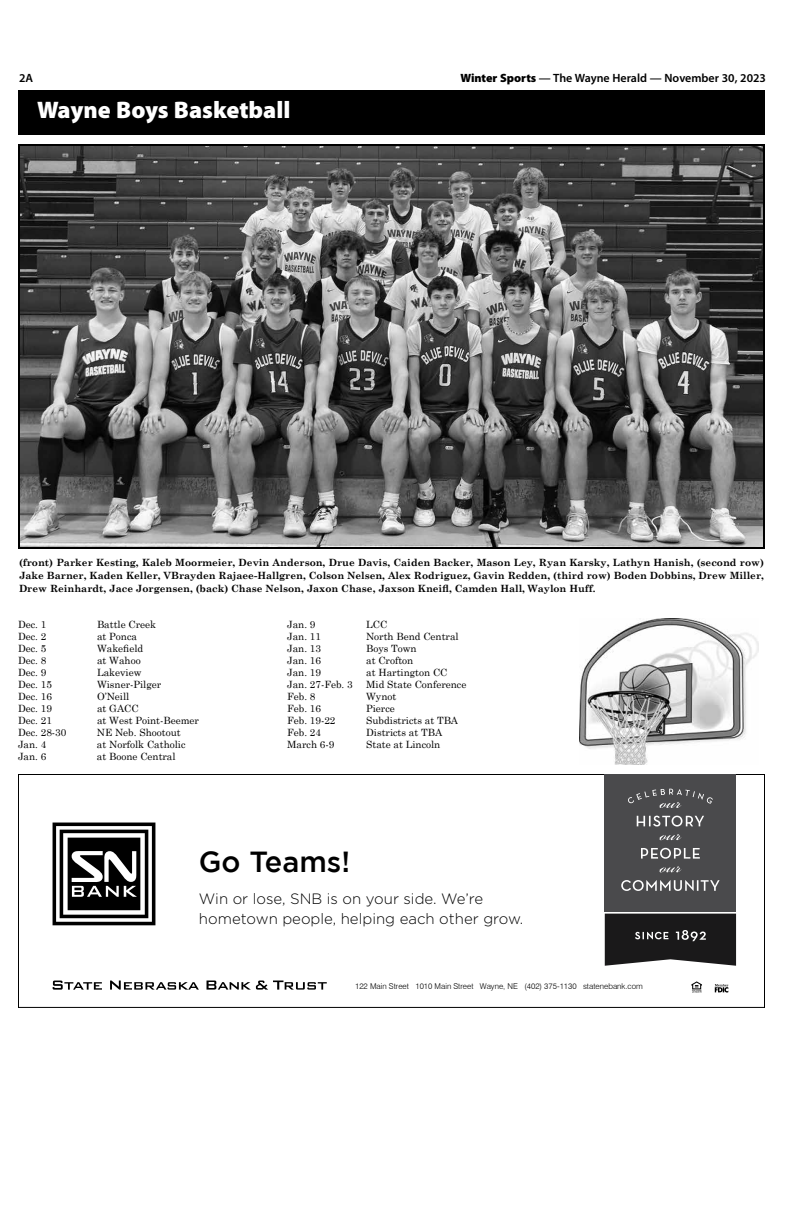
<style>
.page{position:relative;width:792px;height:1224px;background:#fff}
.page>*{position:absolute;margin:0;border:0;box-sizing:border-box;transform-origin:0 0}
.t1{font:500 29px "Gotham";color:#000}
.t2{font:900 24px "Myriad Pro";color:#fff}
.t3{font:300 15px/20px "Gotham";color:#000}
.t4{font:600 12px "Myriad Pro";color:#000}
.t5{font:10px "Century Schoolbook";color:#000}
.t6{font:700 10px/13px "Century Schoolbook";color:#000;text-align:justify}
.t7{font:300 8px "Swiss 721 BT";color:#000}
.s1{font-weight:900}
</style>
<div class="page">
<div style="left:18px;top:90px;width:747px;height:45px;background:#000"></div>
<img style="left:21px;top:147px;width:741px;height:399px">
<div style="left:18px;top:144px;width:747px;height:405px;border:2px solid #000"></div>
<img style="left:579px;top:619px;width:180px;height:146px">
<div style="left:18px;top:774px;width:747px;height:234px;border:1px solid #000"></div>
<svg style="left:53px;top:823px;width:102px;height:102px"></svg>
<div style="left:605px;top:774px;width:131px;height:137px;background:#4a4a4c"></div>
<svg style="left:605px;top:914px;width:131px;height:52px;background:#302f30"></svg>
<svg style="left:621px;top:880px;width:99px;height:11px"></svg>
<svg style="left:628px;top:789px;width:85px;height:19px"></svg>
<svg style="left:637px;top:816px;width:67px;height:11px"></svg>
<svg style="left:641px;top:848px;width:59px;height:11px"></svg>
<svg style="left:659px;top:834px;width:22px;height:6px"></svg>
<svg style="left:659px;top:866px;width:22px;height:6px"></svg>
<svg style="left:53px;top:981px;width:274px;height:9px"></svg>
<svg style="left:715px;top:984px;width:13px;height:9px"></svg>
<svg style="left:691px;top:981px;width:11px;height:12px"></svg>
<p class="t4" style="left:19px;top:70px;width:16px">2A</p>
<p class="t4" style="left:461px;top:70px;width:307px"><span class="s1">Winter Sports</span> — The Wayne Herald — November 30, 2023</p>
<h2 class="t2" style="left:37px;top:94px;width:255px">Wayne Boys Basketball</h2>
<p class="t6" style="left:19px;top:556px;width:746px">(front) Parker Kesting, Kaleb Moormeier, Devin Anderson, Drue Davis, Caiden Backer, Mason Ley, Ryan Karsky, Lathyn Hanish, (second row)<br>Jake Barner, Kaden Keller, VBrayden Rajaee-Hallgren, Colson Nelsen, Alex Rodriguez, Gavin Redden, (third row) Boden Dobbins, Drew Miller, Drew Reinhardt, Jace Jorgensen, (back) Chase Nelson, Jaxon Chase, Jaxson Kneifl, Camden Hall, Waylon Huff.</p>
<p class="t5" style="left:18px;top:619px;width:30px">Dec. 1</p>
<p class="t5" style="left:97px;top:619px;width:61px">Battle Creek</p>
<p class="t5" style="left:18px;top:631px;width:30px">Dec. 2</p>
<p class="t5" style="left:97px;top:631px;width:42px">at Ponca</p>
<p class="t5" style="left:18px;top:643px;width:30px">Dec. 5</p>
<p class="t5" style="left:97px;top:643px;width:48px">Wakefield</p>
<p class="t5" style="left:18px;top:655px;width:30px">Dec. 8</p>
<p class="t5" style="left:97px;top:655px;width:45px">at Wahoo</p>
<p class="t5" style="left:18px;top:667px;width:30px">Dec. 9</p>
<p class="t5" style="left:97px;top:667px;width:46px">Lakeview</p>
<p class="t5" style="left:18px;top:679px;width:35px">Dec. 15</p>
<p class="t5" style="left:97px;top:679px;width:66px">Wisner-Pilger</p>
<p class="t5" style="left:18px;top:691px;width:35px">Dec. 16</p>
<p class="t5" style="left:97px;top:691px;width:34px">O’Neill</p>
<p class="t5" style="left:18px;top:703px;width:35px">Dec. 19</p>
<p class="t5" style="left:97px;top:703px;width:43px">at GACC</p>
<p class="t5" style="left:18px;top:715px;width:35px">Dec. 21</p>
<p class="t5" style="left:97px;top:715px;width:104px">at West Point-Beemer</p>
<p class="t5" style="left:18px;top:727px;width:50px">Dec. 28-30</p>
<p class="t5" style="left:97px;top:727px;width:85px">NE Neb. Shootout</p>
<p class="t5" style="left:18px;top:739px;width:30px">Jan. 4</p>
<p class="t5" style="left:97px;top:739px;width:90px">at Norfolk Catholic</p>
<p class="t5" style="left:18px;top:751px;width:30px">Jan. 6</p>
<p class="t5" style="left:97px;top:751px;width:80px">at Boone Central</p>
<p class="t5" style="left:287px;top:619px;width:30px">Jan. 9</p>
<p class="t5" style="left:366px;top:619px;width:23px">LCC</p>
<p class="t5" style="left:287px;top:631px;width:35px">Jan. 11</p>
<p class="t5" style="left:366px;top:631px;width:94px">North Bend Central</p>
<p class="t5" style="left:287px;top:643px;width:35px">Jan. 13</p>
<p class="t5" style="left:366px;top:643px;width:52px">Boys Town</p>
<p class="t5" style="left:287px;top:655px;width:35px">Jan. 16</p>
<p class="t5" style="left:366px;top:655px;width:49px">at Crofton</p>
<p class="t5" style="left:287px;top:667px;width:35px">Jan. 19</p>
<p class="t5" style="left:366px;top:667px;width:83px">at Hartington CC</p>
<p class="t5" style="left:287px;top:679px;width:67px">Jan. 27-Feb. 3</p>
<p class="t5" style="left:366px;top:679px;width:102px">Mid State Conference</p>
<p class="t5" style="left:287px;top:691px;width:30px">Feb. 8</p>
<p class="t5" style="left:366px;top:691px;width:32px">Wynot</p>
<p class="t5" style="left:287px;top:703px;width:35px">Feb. 16</p>
<p class="t5" style="left:366px;top:703px;width:30px">Pierce</p>
<p class="t5" style="left:287px;top:715px;width:50px">Feb. 19-22</p>
<p class="t5" style="left:366px;top:715px;width:94px">Subdistricts at TBA</p>
<p class="t5" style="left:287px;top:727px;width:35px">Feb. 24</p>
<p class="t5" style="left:366px;top:727px;width:78px">Districts at TBA</p>
<p class="t5" style="left:287px;top:739px;width:49px">March 6-9</p>
<p class="t5" style="left:366px;top:739px;width:76px">State at Lincoln</p>
<h1 class="t1" style="left:199px;top:845px;width:153px">Go Teams!</h1>
<h3 class="t3" style="left:199px;top:888px;width:326px">Win or lose, SNB is on your side. We’re hometown people, helping each other grow.</h3>
<p class="t7" style="left:355px;top:981px;width:289px">122 Main Street 1010 Main Street Wayne, NE (402) 375-1130 statenebank.com</p>
</div>
